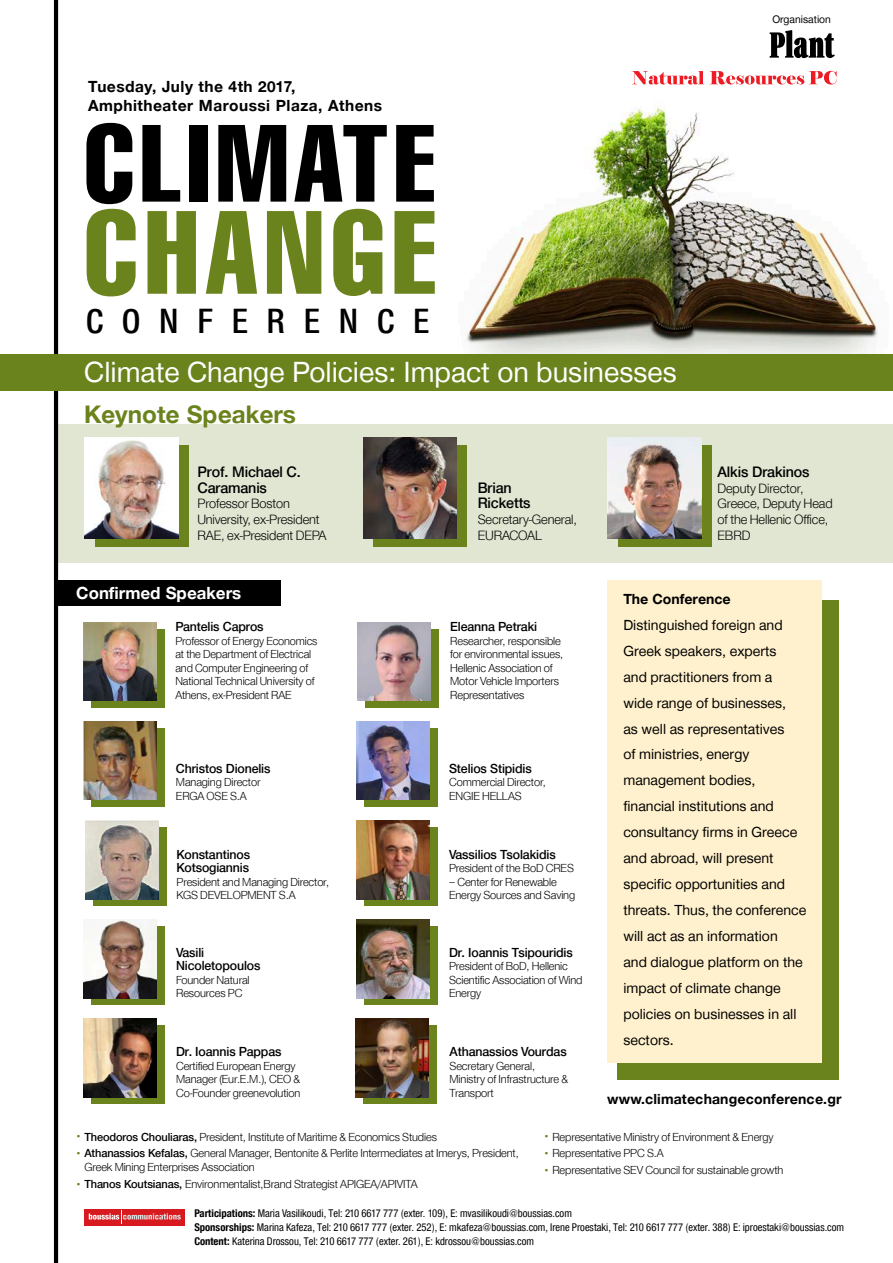
<style>
.page{position:relative;width:893px;height:1263px;background:#fff}
.page>*{position:absolute;margin:0;border:0;box-sizing:border-box;transform-origin:0 0}
.t1{font:500 113.4px "Nitro Four";letter-spacing:.06em;color:#6b831d}
.t2{font:500 105.15px "Nitro Four";letter-spacing:.05em;color:#000}
.t3{font:500 36.15px "CF Helvetica Cond";letter-spacing:.52em;color:#000}
.t4{font:30px "CF Helvetica";color:#fff}
.t5{font:700 25.95px "CF Helvetica";color:#6b831d}
.t6{font:700 18px "CF Helvetica";color:#fff}
.t7{font:700 16.5px/19.4px "CF Helvetica";letter-spacing:.03em;color:#000}
.t8{font:500 15.6px/15.6px "CF Helvetica";letter-spacing:-.01em;color:#000}
.t9{font:15px/26px "CF Helvetica";color:#000}
.t10{font:700 15px "CF Helvetica";letter-spacing:.01em;color:#000}
.t11{font:300 13.8px/15.6px "CF Helvetica";letter-spacing:-.01em;color:#000}
.t12{font:500 13.5px/13.5px "CF Helvetica";letter-spacing:-.01em;color:#000}
.t13{font:300 12px/13.5px "CF Helvetica";letter-spacing:-.01em;color:#000}
.t14{font:11.4px "CF Helvetica Cond";color:#000}
.t15{font:11.25px "CF Helvetica";color:#000}
.s1{font-weight:500}
.s2{font-weight:700}
</style>
<div class="page">
<div style="left:58px;top:424px;width:835px;height:138px;background:#e0e6d1"></div>
<div style="left:365px;top:728px;width:73px;height:78px;background:#6b831d"></div>
<img style="left:357px;top:721px;width:73px;height:79px">
<div style="left:92px;top:629px;width:73px;height:78px;background:#6b831d"></div>
<img style="left:84px;top:622px;width:73px;height:79px">
<img style="left:458px;top:106px;width:431px;height:249px">
<div style="left:84px;top:1209px;width:101px;height:16px;background:#d71920"></div>
<svg style="left:89px;top:1210px;width:92px;height:14px"></svg>
<hr style="left:54px;top:0;width:4px;height:1263px;background:#000">
<div style="left:0;top:355px;width:893px;height:36px;background:#6b831d"></div>
<svg style="left:770px;top:30px;width:65px;height:28px"></svg>
<svg style="left:632px;top:71px;width:205px;height:14px"></svg>
<div style="left:56px;top:580px;width:224px;height:26px;background:#000"></div>
<div style="left:617px;top:600px;width:222px;height:480px;background:#6b831d"></div>
<div style="left:607px;top:580px;width:215px;height:482px;background:#fff1cd"></div>
<div style="left:95px;top:446px;width:94px;height:101px;background:#6b831d"></div>
<img style="left:84px;top:438px;width:94px;height:101px">
<div style="left:364px;top:1025px;width:73px;height:78px;background:#6b831d"></div>
<img style="left:356px;top:1018px;width:73px;height:79px">
<div style="left:366px;top:629px;width:73px;height:78px;background:#6b831d"></div>
<img style="left:357px;top:622px;width:74px;height:79px">
<div style="left:365px;top:926px;width:73px;height:78px;background:#6b831d"></div>
<img style="left:357px;top:919px;width:73px;height:79px">
<div style="left:92px;top:1025px;width:73px;height:78px;background:#6b831d"></div>
<img style="left:84px;top:1018px;width:73px;height:79px">
<div style="left:373px;top:446px;width:94px;height:101px;background:#6b831d"></div>
<img style="left:363px;top:438px;width:94px;height:101px">
<div style="left:93px;top:827px;width:74px;height:78px;background:#6b831d"></div>
<img style="left:85px;top:820px;width:74px;height:79px">
<div style="left:365px;top:827px;width:73px;height:78px;background:#6b831d"></div>
<img style="left:357px;top:820px;width:73px;height:79px">
<div style="left:618px;top:446px;width:94px;height:101px;background:#6b831d"></div>
<img style="left:607px;top:438px;width:94px;height:101px">
<div style="left:92px;top:728px;width:73px;height:78px;background:#6b831d"></div>
<img style="left:84px;top:721px;width:73px;height:79px">
<div style="left:92px;top:926px;width:73px;height:78px;background:#6b831d"></div>
<img style="left:84px;top:919px;width:73px;height:79px">
<p class="t7" style="left:88px;top:77px;width:295px">Tuesday, July the 4th 2017,<br>Amphitheater Maroussi Plaza, Athens</p>
<p class="t2" style="left:84px;top:105px;width:353px">CLIMATE</p>
<p class="t1" style="left:84px;top:189px;width:354px">CHANGE</p>
<p class="t3" style="left:86px;top:302px;width:345px">CONFERENCE</p>
<p class="t4" style="left:84px;top:356px;width:594px">Climate Change Policies: Impact on businesses</p>
<p class="t5" style="left:84px;top:401px;width:213px">Keynote Speakers</p>
<p class="t8" style="left:198px;top:464px;width:105px">Prof. Michael C.<br>Caramanis</p>
<p class="t11" style="left:198px;top:496px;width:130px">Professor Boston<br>University, ex-President<br>RAE, ex-President DEPA</p>
<p class="t8" style="left:478px;top:480px;width:54px">Brian<br>Ricketts</p>
<p class="t11" style="left:478px;top:512px;width:101px">Secretary-General,<br>EURACOAL</p>
<p class="t15" style="left:772px;top:13px;width:60px">Organisation</p>
<p class="t8" style="left:718px;top:464px;width:94px">Alkis Drakinos</p>
<p class="t11" style="left:718px;top:480px;width:117px">Deputy Director,<br>Greece, Deputy Head of the Hellenic Office,<br>EBRD</p>
<p class="t6" style="left:76px;top:584px;width:166px">Confirmed Speakers</p>
<p class="t12" style="left:175px;top:620px;width:90px">Pantelis Capros</p>
<p class="t13" style="left:175px;top:634px;width:144px">Professor of Energy Economics at the Department of Electrical and Computer Engineering of<br>National Technical University of<br>Athens, ex-President RAE</p>
<p class="t12" style="left:176px;top:762px;width:96px">Christos Dionelis</p>
<p class="t13" style="left:176px;top:776px;width:86px">Managing Director<br>ERGA OSE S.A</p>
<p class="t12" style="left:177px;top:848px;width:75px">Konstantinos<br>Kotsogiannis</p>
<p class="t13" style="left:177px;top:875px;width:154px">President and Managing Director,<br>KGS DEVELOPMENT S.A</p>
<p class="t12" style="left:176px;top:945px;width:86px">Vasili<br>Nicoletopoulos</p>
<p class="t13" style="left:176px;top:973px;width:75px">Founder Natural<br>Resources PC</p>
<p class="t12" style="left:176px;top:1045px;width:107px">Dr. Ioannis Pappas</p>
<p class="t13" style="left:176px;top:1059px;width:126px">Certified European Energy<br>Manager (Eur.E.M.), CEO &amp;<br>Co-Founder greenevolution</p>
<p class="t12" style="left:450px;top:620px;width:88px">Eleanna Petraki</p>
<p class="t13" style="left:450px;top:634px;width:115px">Researcher, responsible for environmental issues,<br>Hellenic Association of<br>Motor Vehicle Importers<br>Representatives</p>
<p class="t12" style="left:449px;top:762px;width:84px">Stelios Stipidis</p>
<p class="t13" style="left:449px;top:776px;width:98px">Commercial Director,<br>ENGIE HELLAS</p>
<p class="t12" style="left:449px;top:848px;width:108px">Vassilios Tsolakidis</p>
<p class="t13" style="left:449px;top:861px;width:126px">President of the BoD CRES</p>
<p class="t13" style="left:449px;top:875px;width:128px">– Center for Renewable<br>Energy Sources and Saving</p>
<p class="t12" style="left:449px;top:945px;width:125px">Dr. Ioannis Tsipouridis</p>
<p class="t13" style="left:449px;top:959px;width:135px">President of BoD, Hellenic<br>Scientific Association of Wind<br>Energy</p>
<p class="t12" style="left:450px;top:1045px;width:119px">Athanassios Vourdas</p>
<p class="t13" style="left:450px;top:1059px;width:120px">Secretary General,<br>Ministry of Infrastructure &amp;<br>Transport</p>
<p class="t10" style="left:623px;top:591px;width:109px">The Conference</p>
<p class="t9" style="left:623px;top:612px;width:184px">Distinguished foreign and<br>Greek speakers, experts<br>and practitioners from a<br>wide range of businesses,<br>as well as representatives<br>of ministries, energy management bodies, financial institutions and consultancy firms in Greece and abroad, will present specific opportunities and threats. Thus, the conference will act as an information<br>and dialogue platform on the impact of climate change policies on businesses in all sectors.</p>
<p class="t10" style="left:607px;top:1091px;width:236px">www.climatechangeconference.gr</p>
<p class="t13" style="left:84px;top:1130px;width:354px"><span class="s1">Theodoros Chouliaras,</span> President, Institute of Maritime &amp; Economics Studies</p>
<p class="t13" style="left:84px;top:1146px;width:436px"><span class="s1">Αthanassios Kefalas,</span> General Manager, Bentonite &amp; Perlite Intermediates at Imerys, President,<br>Greek Mining Enterprises Association</p>
<p class="t13" style="left:84px;top:1177px;width:335px"><span class="s1">Thanos Koutsianas,</span> Environmentalist,Brand Strategist APIGEA/APIVITA</p>
<p class="t13" style="left:552px;top:1130px;width:223px">Representative Ministry of Environment &amp; Energy</p>
<p class="t13" style="left:552px;top:1146px;width:113px">Representative PPC S.A</p>
<p class="t13" style="left:552px;top:1163px;width:233px">Representative SEV Council for sustainable growth</p>
<p class="t14" style="left:194px;top:1207px;width:379px"><span class="s2">Participations:</span> Maria Vasilikoudi, Τel: 210 6617 777 (exter. 109), Ε: mvasilikoudi@boussias.com</p>
<p class="t14" style="left:194px;top:1221px;width:651px"><span class="s2">Sponsorships:</span> Μarina Kafeza, Τel: 210 6617 777 (exter. 252), Ε: mkafeza@boussias.com, Irene Proestaki, Τel: 210 6617 777 (exter. 388) Ε: iproestaki@boussias.com</p>
<p class="t14" style="left:194px;top:1235px;width:341px"><span class="s2">Content:</span> Κaterina Drossou, Τel: 210 6617 777 (exter. 261), Ε: kdrossou@boussias.com</p>
</div>
